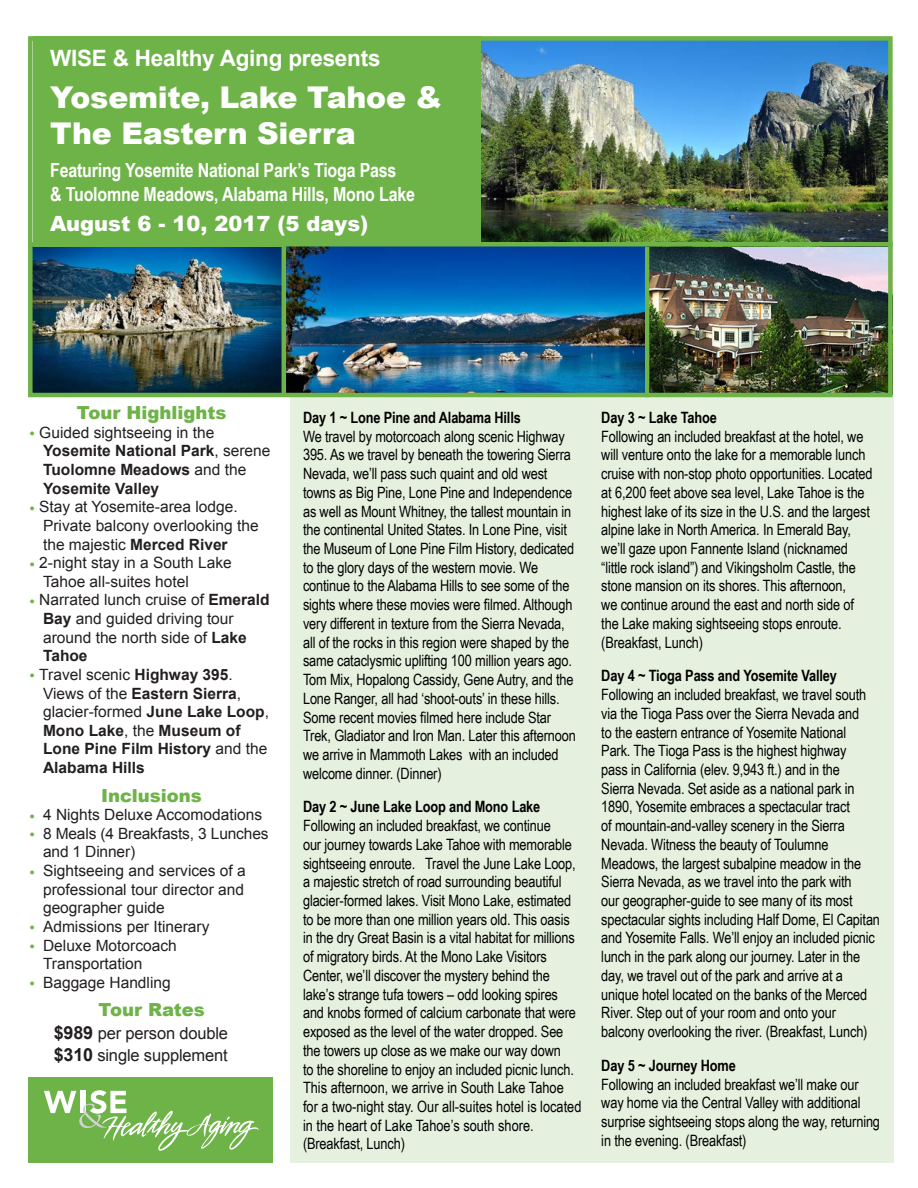
<style>
.page{position:relative;width:918px;height:1188px;background:#fff}
.page>*{position:absolute;margin:0;border:0;box-sizing:border-box;transform-origin:0 0}
.t1{font:900 30px/36px "Arial";letter-spacing:-.01em;color:#fff}
.t2{font:700 22.5px "Arial";letter-spacing:-.01em;color:#fff}
.t3{font:900 21px "Arial";color:#fff}
.t4{font:700 19.5px/23.4px "Arial Narrow";letter-spacing:-.01em;color:#fff}
.t5{font:900 18px "Arial";color:#6eb348}
.t6{font:16.5px "Arial";letter-spacing:-.01em;color:#231f20}
.t7{font:15.6px/18.8px "Arial Narrow";letter-spacing:-.01em;color:#000}
.t8{font:15.6px/18.6px "Arial";color:#231f20}
.t9{font:700 15.6px/18.6px "Arial";color:#231f20}
.s1{font-weight:400;color:#6eb348}
.s2{font-weight:400}
.s3{color:#6eb348}
.s4{font-weight:700}
.s5{font-weight:700;font-size:18px}
</style>
<div class="page">
<img style="left:649px;top:247px;width:239px;height:145px">
<img style="left:33px;top:247px;width:249px;height:145px">
<div style="left:33px;top:36px;width:448px;height:211px;background:#6eb348"></div>
<div style="left:290px;top:397px;width:603px;height:765px;background:#e5f1de"></div>
<div style="left:28px;top:1077px;width:244px;height:85px;background:#6eb348"></div>
<svg style="left:44px;top:1090px;width:215px;height:61px"></svg>
<hr style="left:645px;top:245px;width:4px;height:152px;background:#6eb348">
<img style="left:481px;top:41px;width:407px;height:201px">
<img style="left:286px;top:247px;width:359px;height:145px">
<hr style="left:282px;top:242px;width:4px;height:152px;background:#6eb348">
<div style="left:28px;top:242px;width:865px;height:5px;background:#6eb348"></div>
<div style="left:28px;top:36px;width:865px;height:361px;border:4px solid #6eb348"></div>
<p class="t2" style="left:50px;top:44px;width:332px">WISE &amp; Healthy Aging presents</p>
<p class="t1" style="left:50px;top:79px;width:393px">Yosemite, Lake Tahoe &amp;<br>The Eastern Sierra</p>
<p class="t4" style="left:50px;top:158px;width:366px">Featuring Yosemite National Park’s Tioga Pass<br>&amp; Tuolomne Meadows, Alabama Hills, Mono Lake</p>
<p class="t3" style="left:50px;top:208px;width:320px">August 6 - 10, 2017 (5 days)</p>
<p class="t5" style="left:77px;top:400px;width:151px">Tour Highlights</p>
<p class="t9" style="left:43px;top:423px;width:229px;text-indent:-13px"><span class="s1">•</span> <span class="s2">Guided sightseeing in the<br></span>Yosemite National Park<span class="s2">, serene<br></span>Tuolomne Meadows <span class="s2">and the<br></span>Yosemite Valley</p>
<p class="t8" style="left:43px;top:498px;width:217px;text-indent:-14px"><span class="s3">•</span> Stay at Yosemite-area lodge.<br>Private balcony overlooking the the majestic <span class="s4">Merced River</span></p>
<p class="t8" style="left:43px;top:554px;width:190px;text-indent:-14px"><span class="s3">•</span> 2-night stay in a South Lake<br>Tahoe all-suites hotel</p>
<p class="t8" style="left:43px;top:591px;width:228px;text-indent:-14px"><span class="s3">•</span> Narrated lunch cruise of <span class="s4">Emerald<br>Bay</span> and guided driving tour around the north side of <span class="s4">Lake<br>Tahoe</span></p>
<p class="t9" style="left:43px;top:666px;width:228px;text-indent:-13px"><span class="s1">•</span> <span class="s2">Travel scenic</span> Highway 395<span class="s2">.<br>Views of the</span> Eastern Sierra<span class="s2">, glacier-formed</span> June Lake Loop<span class="s2">,<br></span>Mono Lake<span class="s2">, the</span> Museum of<br>Lone Pine Film History <span class="s2">and the<br></span>Alabama Hills</p>
<p class="t5" style="left:101px;top:782px;width:102px">Inclusions</p>
<p class="t8" style="left:30px;top:806px;width:234px"><span class="s3">•</span> 4 Nights Deluxe Accomodations</p>
<p class="t8" style="left:43px;top:824px;width:227px;text-indent:-14px"><span class="s3">•</span> 8 Meals (4 Breakfasts, 3 Lunches and 1 Dinner)</p>
<p class="t8" style="left:43px;top:861px;width:204px;text-align:justify;text-indent:-14px"><span class="s3">•</span> Sightseeing and services of a professional tour director and geographer guide</p>
<p class="t8" style="left:30px;top:917px;width:182px"><span class="s3">•</span> Admissions per Itinerary</p>
<p class="t8" style="left:43px;top:936px;width:135px;text-indent:-14px"><span class="s3">•</span> Deluxe Motorcoach<br>Transportation</p>
<p class="t8" style="left:30px;top:973px;width:143px"><span class="s3">•</span> Baggage Handling</p>
<p class="t5" style="left:98px;top:997px;width:108px">Tour Rates</p>
<p class="t6" style="left:54px;top:1022px;width:176px"><span class="s5">$989</span> per person double</p>
<p class="t6" style="left:54px;top:1045px;width:176px"><span class="s5">$310</span> single supplement</p>
<p class="t7" style="left:303px;top:408px;width:274px"><span class="s4">Day 1 ~ Lone Pine and Alabama Hills<br></span>We travel by motorcoach along scenic Highway 395. As we travel by beneath the towering Sierra Nevada, we’ll pass such quaint and old west towns as Big Pine, Lone Pine and Independence as well as Mount Whitney, the tallest mountain in the continental United States. In Lone Pine, visit the Museum of Lone Pine Film History, dedicated to the glory days of the western movie. We continue to the Alabama Hills to see some of the sights where these movies were filmed. Although very different in texture from the Sierra Nevada, all of the rocks in this region were shaped by the same cataclysmic uplifting 100 million years ago.<br>Tom Mix, Hopalong Cassidy, Gene Autry, and the Lone Ranger, all had ‘shoot-outs’ in these hills.<br>Some recent movies filmed here include Star Trek, Gladiator and Iron Man. Later this afternoon we arrive in Mammoth Lakes with an included welcome dinner. (Dinner)</p>
<p class="t7" style="left:303px;top:797px;width:280px"><span class="s4">Day 2 ~ June Lake Loop and Mono Lake </span>Following an included breakfast, we continue<br>our journey towards Lake Tahoe with memorable sightseeing enroute. Travel the June Lake Loop, a majestic stretch of road surrounding beautiful glacier-formed lakes. Visit Mono Lake, estimated to be more than one million years old. This oasis in the dry Great Basin is a vital habitat for millions of migratory birds. At the Mono Lake Visitors Center, we’ll discover the mystery behind the lake’s strange tufa towers – odd looking spires and knobs formed of calcium carbonate that were exposed as the level of the water dropped. See the towers up close as we make our way down<br>to the shoreline to enjoy an included picnic lunch.<br>This afternoon, we arrive in South Lake Tahoe for a two-night stay. Our all-suites hotel is located in the heart of Lake Tahoe’s south shore. (Breakfast, Lunch)</p>
<p class="t7" style="left:601px;top:408px;width:273px"><span class="s4">Day 3 ~ Lake Tahoe<br></span>Following an included breakfast at the hotel, we will venture onto the lake for a memorable lunch cruise with non-stop photo opportunities. Located at 6,200 feet above sea level, Lake Tahoe is the highest lake of its size in the U.S. and the largest alpine lake in North America. In Emerald Bay, we’ll gaze upon Fannente Island (nicknamed “little rock island”) and Vikingsholm Castle, the stone mansion on its shores. This afternoon,<br>we continue around the east and north side of the Lake making sightseeing stops enroute. (Breakfast, Lunch)</p>
<p class="t7" style="left:601px;top:666px;width:280px"><span class="s4">Day 4 ~ Tioga Pass and Yosemite Valley </span>Following an included breakfast, we travel south via the Tioga Pass over the Sierra Nevada and<br>to the eastern entrance of Yosemite National<br>Park. The Tioga Pass is the highest highway<br>pass in California (elev. 9,943 ft.) and in the<br>Sierra Nevada. Set aside as a national park in 1890, Yosemite embraces a spectacular tract<br>of mountain-and-valley scenery in the Sierra Nevada. Witness the beauty of Toulumne Meadows, the largest subalpine meadow in the Sierra Nevada, as we travel into the park with<br>our geographer-guide to see many of its most spectacular sights including Half Dome, El Capitan and Yosemite Falls. We’ll enjoy an included picnic lunch in the park along our journey. Later in the day, we travel out of the park and arrive at a unique hotel located on the banks of the Merced River. Step out of your room and onto your balcony overlooking the river. (Breakfast, Lunch)</p>
<p class="t7" style="left:601px;top:1055px;width:280px"><span class="s4">Day 5 ~ Journey Home<br></span>Following an included breakfast we’ll make our way home via the Central Valley with additional surprise sightseeing stops along the way, returning in the evening. (Breakfast)</p>
</div>
